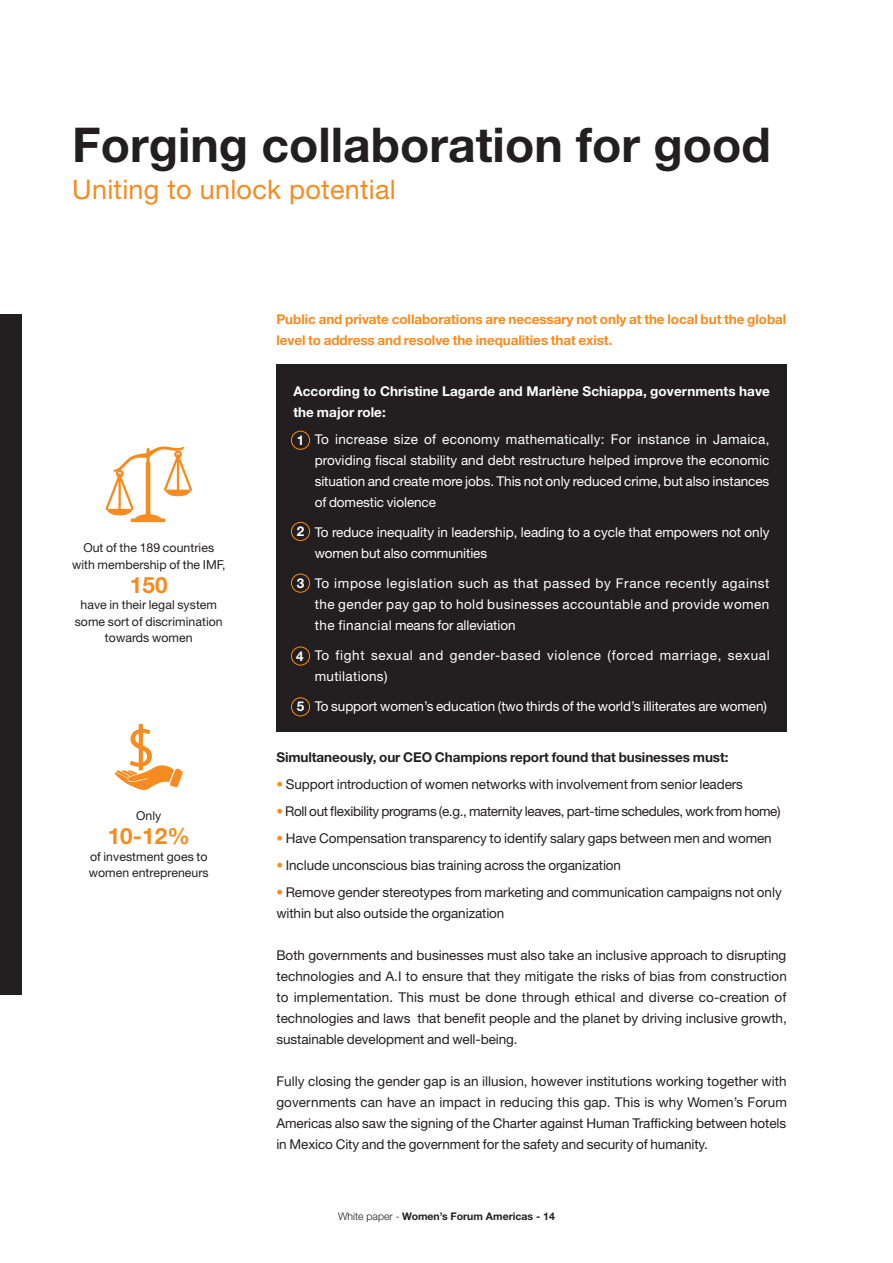
<style>
.page{position:relative;width:893px;height:1263px;background:#fff}
.page>*{position:absolute;margin:0;border:0;box-sizing:border-box;transform-origin:0 0}
.t1{font:700 48px "Helvetica Neue LT Std";color:#231f20}
.t2{font:27px "Helvetica Neue LT Std";letter-spacing:.01em;color:#f68b1f}
.t3{font:700 22.5px "Helvetica Neue LT Std";letter-spacing:.005em;color:#f68b1f}
.t4{font:13.5px/21px "Helvetica Neue LT Std";letter-spacing:-.005em;color:#231f20;text-align:justify}
.t5{font:13.5px/21px "Helvetica Neue LT Std";letter-spacing:-.005em;color:#fff;text-align:justify}
.t6{font:700 13.5px/21px "Helvetica Neue LT Std";letter-spacing:-.005em;color:#f68b1f}
.t7{font:13.5px "Helvetica Neue LT Std";letter-spacing:-.025em;color:#231f20}
.t8{font:700 13.5px/21px "Helvetica Neue LT Std";letter-spacing:.005em;color:#fff}
.t9{font:13.5px/21px "Helvetica Neue LT Std";letter-spacing:.045em;color:#fff}
.t10{font:700 13.5px "Helvetica Neue LT Std";letter-spacing:-.005em;color:#231f20}
.t11{font:12.3px/16.5px "Helvetica Neue LT Std";letter-spacing:.005em;color:#231f20;text-align:center}
.t12{font:700 10.5px "Helvetica Neue LT Std";color:#231f20}
.s1{color:#f68b1f}
.s2{font-weight:300}
</style>
<div class="page">
<div style="left:276px;top:365px;width:511px;height:367px;background:#231f20"></div>
<div style="left:291px;top:431px;width:19px;height:19px;border:1px solid #f68b1f;border-radius:50%"></div>
<div style="left:291px;top:522px;width:19px;height:19px;border:1px solid #f68b1f;border-radius:50%"></div>
<div style="left:291px;top:574px;width:19px;height:19px;border:1px solid #f68b1f;border-radius:50%"></div>
<div style="left:291px;top:647px;width:19px;height:18px;border:1px solid #f68b1f;border-radius:50%"></div>
<div style="left:291px;top:697px;width:19px;height:19px;border:1px solid #f68b1f;border-radius:50%"></div>
<svg style="left:115px;top:724px;width:68px;height:66px"></svg>
<hr style="left:131px;top:518px;width:34px;height:4px;background:#f68b1f">
<svg style="left:105px;top:446px;width:87px;height:73px"></svg>
<div style="left:0;top:315px;width:21px;height:680px;background:#231f20"></div>
<h1 class="t1" style="left:72px;top:115px;width:700px">Forging collaboration for good</h1>
<h2 class="t2" style="left:72px;top:174px;width:325px">Uniting to unlock potential</h2>
<p class="t11" style="left:72px;top:540px;width:155px">Out of the 189 countries with membership of the IMF,</p>
<h3 class="t3" style="left:130px;top:571px;width:39px">150</h3>
<p class="t11" style="left:75px;top:597px;width:149px">have in their legal system some sort of discrimination towards women</p>
<p class="t11" style="left:136px;top:807px;width:27px">Only</p>
<h3 class="t3" style="left:108px;top:822px;width:84px">10-12%</h3>
<p class="t11" style="left:89px;top:848px;width:121px;text-align:left">of investment goes to women entrepreneurs</p>
<p class="t6" style="left:276px;top:309px;width:511px">Public and private collaborations are necessary not only at the local but the global level to address and resolve the inequalities that exist.</p>
<p class="t8" style="left:293px;top:380px;width:478px">According to Christine Lagarde and Marlène Schiappa, governments have the major role:</p>
<p class="t5" style="left:315px;top:428px;width:456px">To increase size of economy mathematically: For instance in Jamaica, providing fiscal stability and debt restructure helped improve the economic situation and create more jobs. This not only reduced crime, but also instances of domestic violence</p>
<p class="t5" style="left:315px;top:521px;width:456px">To reduce inequality in leadership, leading to a cycle that empowers not only women but also communities</p>
<p class="t5" style="left:315px;top:572px;width:456px">To impose legislation such as that passed by France recently against the gender pay gap to hold businesses accountable and provide women the financial means for alleviation</p>
<p class="t9" style="left:315px;top:644px;width:457px">To fight sexual and gender-based violence (forced marriage, sexual mutilations)</p>
<p class="t5" style="left:315px;top:695px;width:454px">To support women’s education (two thirds of the world’s illiterates are women)</p>
<p class="t8" style="left:297px;top:429px;width:9px">1</p>
<p class="t8" style="left:297px;top:520px;width:9px">2</p>
<p class="t8" style="left:297px;top:572px;width:9px">3</p>
<p class="t8" style="left:296px;top:645px;width:9px">4</p>
<p class="t8" style="left:297px;top:696px;width:9px">5</p>
<p class="t10" style="left:276px;top:749px;width:454px">Simultaneously, our CEO Champions report found that businesses must:</p>
<p class="t4" style="left:276px;top:774px;width:468px"><span class="s1">•</span> Support introduction of women networks with involvement from senior leaders</p>
<p class="t7" style="left:276px;top:803px;width:506px"><span class="s1">•</span> Roll out flexibility programs (e.g., maternity leaves, part-time schedules, work from home)</p>
<p class="t4" style="left:276px;top:828px;width:497px"><span class="s1">•</span> Have Compensation transparency to identify salary gaps between men and women</p>
<p class="t4" style="left:276px;top:855px;width:346px"><span class="s1">•</span> Include unconscious bias training across the organization</p>
<p class="t4" style="left:276px;top:882px;width:507px"><span class="s1">•</span> Remove gender stereotypes from marketing and communication campaigns not only within but also outside the organization</p>
<p class="t4" style="left:276px;top:945px;width:512px">Both governments and businesses must also take an inclusive approach to disrupting technologies and A.I to ensure that they mitigate the risks of bias from construction to implementation. This must be done through ethical and diverse co-creation of technologies and laws that benefit people and the planet by driving inclusive growth, sustainable development and well-being.</p>
<p class="t4" style="left:276px;top:1071px;width:512px">Fully closing the gender gap is an illusion, however institutions working together with governments can have an impact in reducing this gap. This is why Women’s Forum Americas also saw the signing of the Charter against Human Trafficking between hotels in Mexico City and the government for the safety and security of humanity.</p>
<p class="t12" style="left:338px;top:1210px;width:218px"><span class="s2">White paper -</span> Women’s Forum Americas - 14</p>
</div>
